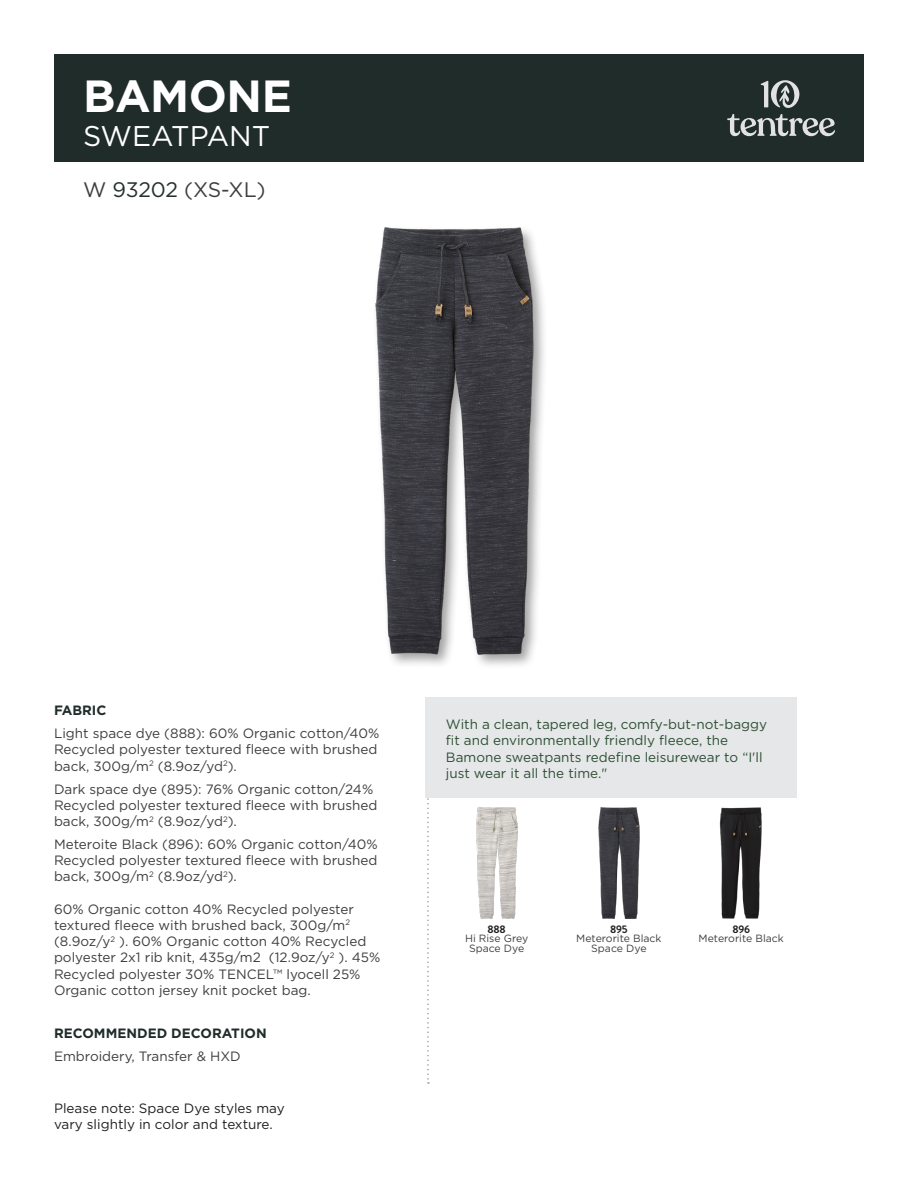
<style>
.page{position:relative;width:918px;height:1188px;background:#fff}
.page>*{position:absolute;margin:0;border:0;box-sizing:border-box;transform-origin:0 0}
.Roots_Product_Name{font:700 45px "Gotham";letter-spacing:-.01em;color:#fff}
.Roots_Secondary_Name{font:28.5px "Gotham";color:#fff}
.Roots_Gender{font:21px "Gotham";letter-spacing:-.01em;color:#3e3e3f}
.Roots_Content{font:13.5px/16.2px "Gotham";color:#3e3e3f}
.Roots_ItemDescriptio{font:13.5px/16.2px "Gotham";color:#2d5035}
.Roots_ItemDescriptio-2{font:13.5px/16.2px "Gotham";color:#231f20}
.Roots_SubHeading{font:700 13.5px "Gotham";color:#1f2c2a}
.Roots_ColourName{font:700 10.95px "Brandon Grotesque";letter-spacing:-.025em;color:#231f20}
.Roots_ColourName-2{font:10.5px/9.4px "Gotham";color:#3e3e3f;text-align:center}
.s1{color:#253130}
</style>
<div class="page">
<div style="left:54px;top:54px;width:810px;height:108px;background:#202c29"></div>
<svg style="left:427px;top:798px;width:2px;height:286px"></svg>
<img style="left:476px;top:808px;width:42px;height:111px">
<img style="left:598px;top:808px;width:42px;height:111px">
<img style="left:719px;top:808px;width:43px;height:111px">
<div style="left:426px;top:698px;width:371px;height:100px;background:#e6e7e9"></div>
<div style="left:372px;top:225px;width:176px;height:444px;background:#231f20;opacity:.43"></div>
<img style="left:372px;top:228px;width:176px;height:426px">
<svg style="left:761px;top:80px;width:39px;height:28px"></svg>
<svg style="left:727px;top:114px;width:108px;height:22px"></svg>
<p class="Roots_Product_Name" style="left:83px;top:70px;width:210px">BAMONE</p>
<p class="Roots_Secondary_Name" style="left:83px;top:120px;width:189px">SWEATPANT</p>
<p class="Roots_Gender" style="left:83px;top:178px;width:184px">W <span class="s1">93202</span> (XS-XL)</p>
<p class="Roots_SubHeading" style="left:54px;top:703px;width:54px">FABRIC</p>
<p class="Roots_Content" style="left:54px;top:725px;width:327px">Light space dye (888): 60% Organic cotton/40%<br>Recycled polyester textured fleece with brushed back, 300g/m<sup>2</sup> (8.9oz/yd<sup>2</sup>).</p>
<p class="Roots_Content" style="left:54px;top:781px;width:325px">Dark space dye (895): 76% Organic cotton/24%<br>Recycled polyester textured fleece with brushed back, 300g/m<sup>2</sup> (8.9oz/yd<sup>2</sup>).</p>
<p class="Roots_Content" style="left:54px;top:836px;width:325px;text-align:justify">Meteroite Black (896): 60% Organic cotton/40% Recycled polyester textured fleece with brushed back, 300g/m<sup>2</sup> (8.9oz/yd<sup>2</sup>).</p>
<p class="Roots_Content" style="left:54px;top:901px;width:328px">60% Organic cotton 40% Recycled polyester textured fleece with brushed back, 300g/m<sup>2 </sup>(8.9oz/y<sup>2</sup> ). 60% Organic cotton 40% Recycled polyester 2x1 rib knit, 435g/m2 (12.9oz/y<sup>2</sup> ). 45% Recycled polyester 30% TENCEL™ lyocell 25% Organic cotton jersey knit pocket bag.</p>
<p class="Roots_SubHeading" style="left:54px;top:1025px;width:214px">RECOMMENDED DECORATION</p>
<p class="Roots_Content" style="left:54px;top:1048px;width:188px">Embroidery, Transfer &amp; HXD</p>
<p class="Roots_ItemDescriptio-2" style="left:54px;top:1100px;width:232px">Please note: Space Dye styles may vary slightly in color and texture.</p>
<p class="Roots_ItemDescriptio" style="left:446px;top:716px;width:323px">With a clean, tapered leg, comfy-but-not-baggy fit and environmentally friendly fleece, the Bamone sweatpants redefine leisurewear to “I'll just wear it all the time."</p>
<p class="Roots_ColourName" style="left:488px;top:921px;width:20px">888</p>
<p class="Roots_ColourName-2" style="left:465px;top:934px;width:65px">Hi Rise Grey<br>Space Dye</p>
<p class="Roots_ColourName" style="left:610px;top:921px;width:19px">895</p>
<p class="Roots_ColourName-2" style="left:576px;top:934px;width:87px">Meterorite Black<br>Space Dye</p>
<p class="Roots_ColourName" style="left:733px;top:921px;width:19px">896</p>
<p class="Roots_ColourName-2" style="left:699px;top:934px;width:87px">Meterorite Black</p>
</div>
